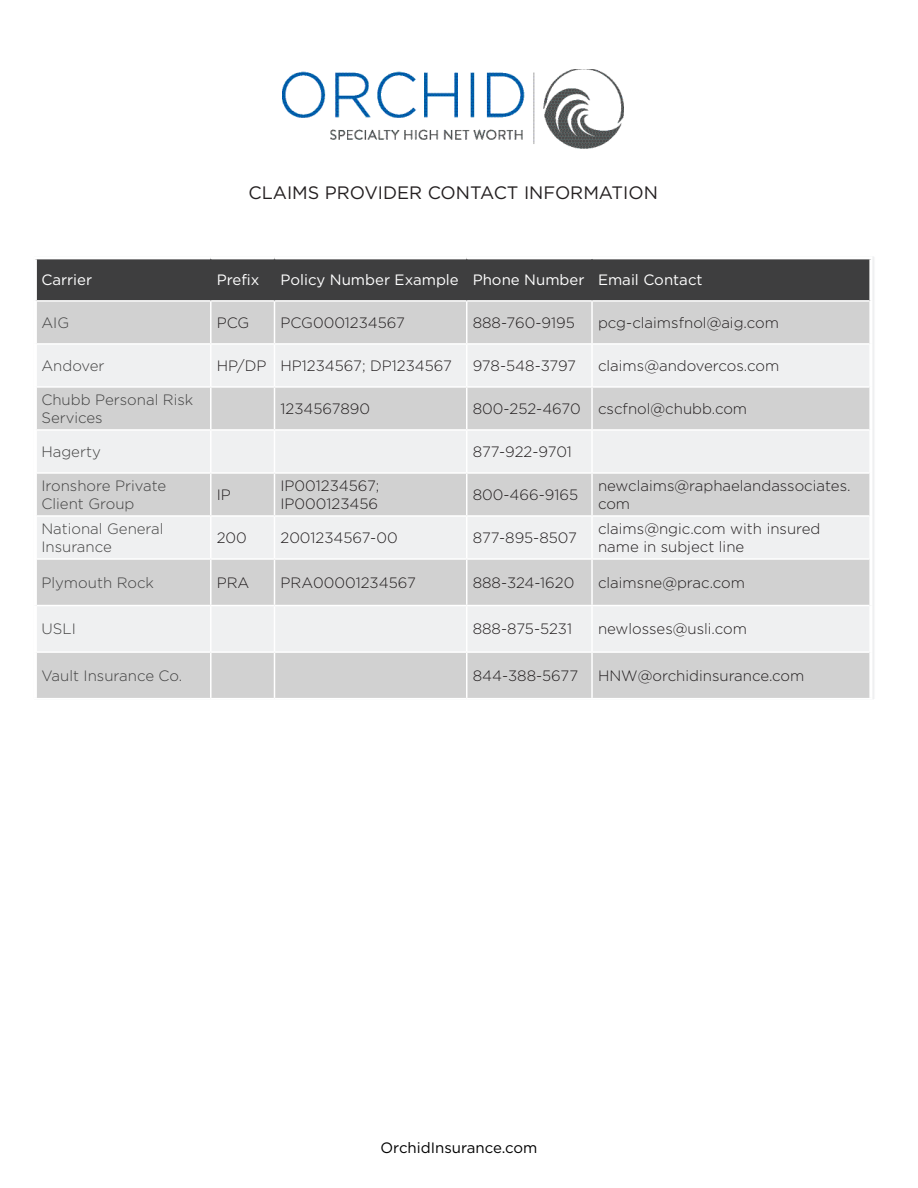
<style>
.page{position:relative;width:918px;height:1188px;background:#fff}
.page>*{position:absolute;margin:0;border:0;box-sizing:border-box;transform-origin:0 0}
.t1{font:18px "Gotham";color:#231f20}
.t2{font:300 15px/18px "Gotham";color:#231f20}
.t3{font:300 15px/18px "Gotham";color:#414141}
.t4{font:15px "Gotham";color:#fff}
.t5{font:15px "Gotham";color:#000}
</style>
<div class="page">
<div style="left:37px;top:259px;width:832px;height:41px;background:#3e3e3f"></div>
<svg style="left:37px;top:302px;width:832px;height:396px;fill:#d1d1d1"></svg>
<hr style="left:210px;top:302px;width:2px;height:41px;background:#fff">
<hr style="left:274px;top:302px;width:1px;height:41px;background:#fff">
<hr style="left:466px;top:302px;width:1px;height:41px;background:#fff">
<hr style="left:591px;top:302px;width:2px;height:41px;background:#fff">
<hr style="left:37px;top:343px;width:174px;height:2px;background:#fff">
<hr style="left:211px;top:343px;width:63px;height:2px;background:#fff">
<hr style="left:210px;top:345px;width:2px;height:41px;background:#fff">
<hr style="left:274px;top:343px;width:193px;height:2px;background:#fff">
<hr style="left:274px;top:345px;width:1px;height:41px;background:#fff">
<hr style="left:467px;top:343px;width:125px;height:2px;background:#fff">
<hr style="left:466px;top:345px;width:1px;height:41px;background:#fff">
<hr style="left:592px;top:343px;width:277px;height:2px;background:#fff">
<hr style="left:591px;top:345px;width:2px;height:41px;background:#fff">
<hr style="left:37px;top:386px;width:174px;height:2px;background:#fff">
<hr style="left:211px;top:386px;width:63px;height:2px;background:#fff">
<hr style="left:210px;top:388px;width:2px;height:41px;background:#fff">
<hr style="left:274px;top:386px;width:193px;height:2px;background:#fff">
<hr style="left:274px;top:388px;width:1px;height:41px;background:#fff">
<hr style="left:467px;top:386px;width:125px;height:2px;background:#fff">
<hr style="left:466px;top:388px;width:1px;height:41px;background:#fff">
<hr style="left:592px;top:386px;width:277px;height:2px;background:#fff">
<hr style="left:591px;top:388px;width:2px;height:41px;background:#fff">
<hr style="left:37px;top:429px;width:174px;height:2px;background:#fff">
<hr style="left:211px;top:429px;width:63px;height:2px;background:#fff">
<hr style="left:210px;top:431px;width:2px;height:41px;background:#fff">
<hr style="left:274px;top:429px;width:193px;height:2px;background:#fff">
<hr style="left:274px;top:431px;width:1px;height:41px;background:#fff">
<hr style="left:467px;top:429px;width:125px;height:2px;background:#fff">
<hr style="left:466px;top:431px;width:1px;height:41px;background:#fff">
<hr style="left:592px;top:429px;width:277px;height:2px;background:#fff">
<hr style="left:591px;top:431px;width:2px;height:41px;background:#fff">
<hr style="left:37px;top:472px;width:174px;height:2px;background:#fff">
<hr style="left:211px;top:472px;width:63px;height:2px;background:#fff">
<hr style="left:210px;top:474px;width:2px;height:41px;background:#fff">
<hr style="left:274px;top:472px;width:193px;height:2px;background:#fff">
<hr style="left:274px;top:474px;width:1px;height:41px;background:#fff">
<hr style="left:467px;top:472px;width:125px;height:2px;background:#fff">
<hr style="left:466px;top:474px;width:1px;height:41px;background:#fff">
<hr style="left:592px;top:472px;width:277px;height:2px;background:#fff">
<hr style="left:591px;top:474px;width:2px;height:41px;background:#fff">
<hr style="left:37px;top:515px;width:174px;height:2px;background:#fff">
<hr style="left:211px;top:515px;width:63px;height:2px;background:#fff">
<hr style="left:210px;top:517px;width:2px;height:41px;background:#fff">
<hr style="left:274px;top:515px;width:193px;height:2px;background:#fff">
<hr style="left:274px;top:517px;width:1px;height:41px;background:#fff">
<hr style="left:467px;top:515px;width:125px;height:2px;background:#fff">
<hr style="left:466px;top:517px;width:1px;height:41px;background:#fff">
<hr style="left:592px;top:515px;width:277px;height:2px;background:#fff">
<hr style="left:591px;top:517px;width:2px;height:41px;background:#fff">
<hr style="left:37px;top:558px;width:174px;height:2px;background:#fff">
<hr style="left:211px;top:558px;width:63px;height:2px;background:#fff">
<hr style="left:210px;top:560px;width:2px;height:45px;background:#fff">
<hr style="left:274px;top:558px;width:193px;height:2px;background:#fff">
<hr style="left:274px;top:560px;width:1px;height:45px;background:#fff">
<hr style="left:467px;top:558px;width:125px;height:2px;background:#fff">
<hr style="left:466px;top:560px;width:1px;height:45px;background:#fff">
<hr style="left:592px;top:558px;width:277px;height:2px;background:#fff">
<hr style="left:591px;top:560px;width:2px;height:45px;background:#fff">
<hr style="left:37px;top:605px;width:174px;height:1px;background:#fff">
<hr style="left:211px;top:605px;width:63px;height:1px;background:#fff">
<hr style="left:210px;top:606px;width:2px;height:45px;background:#fff">
<hr style="left:274px;top:605px;width:193px;height:1px;background:#fff">
<hr style="left:274px;top:606px;width:1px;height:45px;background:#fff">
<hr style="left:467px;top:605px;width:125px;height:1px;background:#fff">
<hr style="left:466px;top:606px;width:1px;height:45px;background:#fff">
<hr style="left:592px;top:605px;width:277px;height:1px;background:#fff">
<hr style="left:591px;top:606px;width:2px;height:45px;background:#fff">
<hr style="left:37px;top:651px;width:174px;height:2px;background:#fff">
<hr style="left:211px;top:651px;width:63px;height:2px;background:#fff">
<hr style="left:210px;top:653px;width:2px;height:45px;background:#fff">
<hr style="left:274px;top:651px;width:193px;height:2px;background:#fff">
<hr style="left:274px;top:653px;width:1px;height:45px;background:#fff">
<hr style="left:467px;top:651px;width:125px;height:2px;background:#fff">
<hr style="left:466px;top:653px;width:1px;height:45px;background:#fff">
<hr style="left:592px;top:651px;width:277px;height:2px;background:#fff">
<hr style="left:591px;top:653px;width:2px;height:45px;background:#fff">
<hr style="left:210px;top:259px;width:2px;height:41px;background:#3e3e3f">
<hr style="left:274px;top:259px;width:1px;height:41px;background:#3e3e3f">
<hr style="left:466px;top:259px;width:1px;height:41px;background:#3e3e3f">
<hr style="left:591px;top:259px;width:2px;height:41px;background:#3e3e3f">
<img style="left:283px;top:69px;width:340px;height:80px">
<p class="t1" style="left:248px;top:183px;width:411px">CLAIMS PROVIDER CONTACT INFORMATION</p>
<p class="t4" style="left:41px;top:271px;width:52px">Carrier</p>
<p class="t4" style="left:217px;top:271px;width:44px">Prefix</p>
<p class="t4" style="left:280px;top:271px;width:180px">Policy Number Example</p>
<p class="t4" style="left:473px;top:271px;width:113px">Phone Number</p>
<p class="t4" style="left:598px;top:271px;width:106px">Email Contact</p>
<p class="t3" style="left:41px;top:313px;width:29px">AIG</p>
<p class="t2" style="left:217px;top:313px;width:34px">PCG</p>
<p class="t2" style="left:280px;top:313px;width:126px">PCG0001234567</p>
<p class="t2" style="left:473px;top:313px;width:104px">888-760-9195</p>
<p class="t2" style="left:598px;top:313px;width:182px">pcg-claimsfnol@aig.com</p>
<p class="t3" style="left:41px;top:356px;width:65px">Andover</p>
<p class="t2" style="left:217px;top:356px;width:51px">HP/DP</p>
<p class="t2" style="left:280px;top:356px;width:173px">HP1234567; DP1234567</p>
<p class="t2" style="left:473px;top:356px;width:105px">978-548-3797</p>
<p class="t2" style="left:598px;top:356px;width:183px">claims@andovercos.com</p>
<p class="t3" style="left:41px;top:390px;width:153px">Chubb Personal Risk<br>Services</p>
<p class="t2" style="left:280px;top:399px;width:91px">1234567890</p>
<p class="t2" style="left:473px;top:399px;width:109px">800-252-4670</p>
<p class="t2" style="left:598px;top:399px;width:151px">cscfnol@chubb.com</p>
<p class="t3" style="left:41px;top:442px;width:61px">Hagerty</p>
<p class="t2" style="left:473px;top:442px;width:101px">877-922-9701</p>
<p class="t3" style="left:41px;top:476px;width:126px">Ironshore Private<br>Client Group</p>
<p class="t2" style="left:217px;top:485px;width:16px">IP</p>
<p class="t2" style="left:280px;top:476px;width:101px">IP001234567;<br>IP000123456</p>
<p class="t2" style="left:473px;top:485px;width:107px">800-466-9165</p>
<p class="t2" style="left:598px;top:476px;width:254px">newclaims@raphaelandassociates. com</p>
<p class="t3" style="left:41px;top:519px;width:124px">National General<br>Insurance</p>
<p class="t2" style="left:217px;top:528px;width:32px">200</p>
<p class="t2" style="left:280px;top:528px;width:119px">2001234567-00</p>
<p class="t2" style="left:473px;top:528px;width:106px">877-895-8507</p>
<p class="t2" style="left:598px;top:519px;width:224px">claims@ngic.com with insured name in subject line</p>
<p class="t3" style="left:41px;top:573px;width:114px">Plymouth Rock</p>
<p class="t2" style="left:217px;top:573px;width:34px">PRA</p>
<p class="t2" style="left:280px;top:573px;width:137px">PRA00001234567</p>
<p class="t2" style="left:473px;top:573px;width:103px">888-324-1620</p>
<p class="t2" style="left:598px;top:573px;width:149px">claimsne@prac.com</p>
<p class="t3" style="left:41px;top:620px;width:36px">USLI</p>
<p class="t2" style="left:473px;top:620px;width:101px">888-875-5231</p>
<p class="t2" style="left:598px;top:620px;width:150px">newlosses@usli.com</p>
<p class="t3" style="left:41px;top:666px;width:142px">Vault Insurance Co.</p>
<p class="t2" style="left:473px;top:666px;width:107px">844-388-5677</p>
<p class="t2" style="left:598px;top:666px;width:208px">HNW@orchidinsurance.com</p>
<p class="t5" style="left:381px;top:1139px;width:158px">OrchidInsurance.com</p>
</div>
